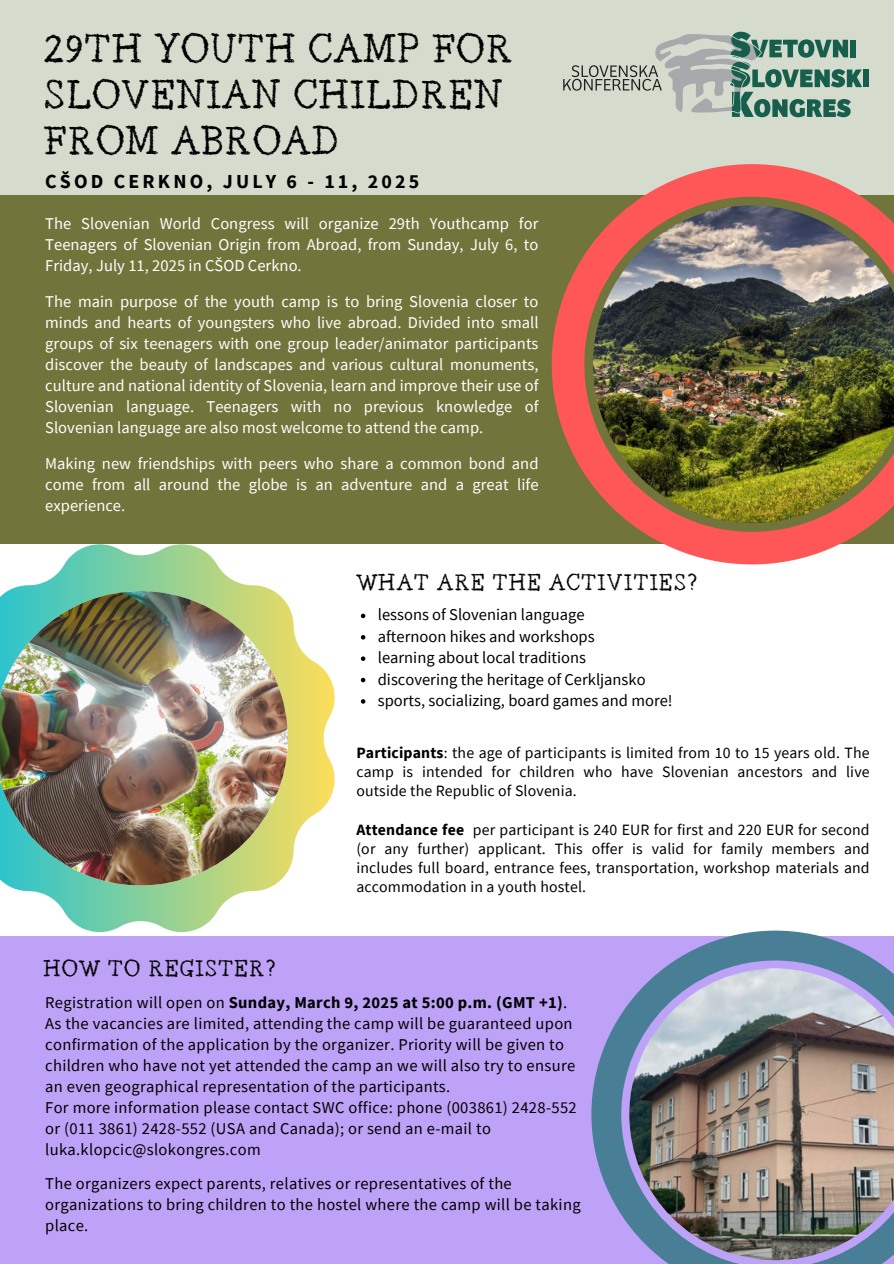
<style>
.page{position:relative;width:894px;height:1264px;background:#fff}
.page>*{position:absolute;margin:0;border:0;box-sizing:border-box;transform-origin:0 0}
.t1{font:34.8px/46.2px "Berton";letter-spacing:.035em;color:#000}
.t2{font:19.8px "Berton";letter-spacing:.06em;color:#000}
.t3{font:700 19.8px "Source Sans Pro";letter-spacing:.16em;color:#000}
.t4{font:16.5px/21px "Source Sans Pro";color:#fff;text-align:justify}
.t5{font:16.5px/21px "Source Sans Pro";letter-spacing:.02em;color:#000}
.t6{font:16.5px "Source Sans Pro";color:#000}
.t7{font:700 16.5px "Source Sans Pro";letter-spacing:.02em;color:#000}
.t8{font:15.75px/19.2px "Source Sans Pro";letter-spacing:.01em;color:#000;text-align:justify}
.s1{font-weight:700}
.s2{font-weight:400}
</style>
<div class="page">
<div style="left:0;top:936px;width:893px;height:327px;background:#bea2f7"></div>
<div style="left:0;top:0;width:893px;height:246px;background:#d5dbcd"></div>
<div style="left:0;top:195px;width:893px;height:348px;background:#72753b"></div>
<svg style="left:7px;top:544px;width:327px;height:388px"></svg>
<img style="left:0;top:591px;width:288px;height:294px">
<img style="left:551px;top:164px;width:342px;height:400px">
<img style="left:591px;top:930px;width:302px;height:333px">
<div style="left:862px;top:69px;width:6px;height:18px;background:#165f4d"></div>
<svg style="left:563px;top:32px;width:298px;height:85px"></svg>
<svg style="left:361px;top:613px;width:4px;height:5px"></svg>
<svg style="left:361px;top:635px;width:4px;height:4px"></svg>
<svg style="left:361px;top:656px;width:4px;height:5px"></svg>
<svg style="left:361px;top:677px;width:4px;height:5px"></svg>
<svg style="left:361px;top:699px;width:4px;height:4px"></svg>
<p class="t1" style="left:44px;top:30px;width:471px">29TH YOUTH CAMP FOR<br>SLOVENIAN CHILDREN<br>FROM ABROAD</p>
<p class="t3" style="left:45px;top:169px;width:375px">CŠOD CERKNO, JULY 6 - 11, 2025</p>
<p class="t4" style="left:45px;top:213px;width:494px">The Slovenian World Congress will organize 29th Youthcamp for Teenagers of Slovenian Origin from Abroad, from Sunday, July 6, to Friday, July 11, 2025 in CŠOD Cerkno.</p>
<p class="t4" style="left:45px;top:291px;width:494px">The main purpose of the youth camp is to bring Slovenia closer to minds and hearts of youngsters who live abroad. Divided into small groups of six teenagers with one group leader/animator participants discover the beauty of landscapes and various cultural monuments, culture and national identity of Slovenia, learn and improve their use of Slovenian language. Teenagers with no previous knowledge of Slovenian language are also most welcome to attend the camp.</p>
<p class="t4" style="left:45px;top:453px;width:494px">Making new friendships with peers who share a common bond and come from all around the globe is an adventure and a great life experience.</p>
<h2 class="t2" style="left:356px;top:572px;width:343px">WHAT ARE THE ACTIVITIES?</h2>
<p class="t6" style="left:378px;top:604px;width:208px">lessons of Slovenian language</p>
<p class="t6" style="left:378px;top:625px;width:218px">afternoon hikes and workshops</p>
<p class="t6" style="left:378px;top:647px;width:210px">learning about local traditions</p>
<p class="t6" style="left:378px;top:668px;width:269px">discovering the heritage of Cerkljansko</p>
<p class="t6" style="left:378px;top:689px;width:296px">sports, socializing, board games and more!</p>
<p class="t2" style="left:44px;top:958px;width:234px">HOW TO REGISTER?</p>
<h3 class="t8" style="left:356px;top:742px;width:514px"><span class="s1">Participants</span>: the age of participants is limited from 10 to 15 years old. The camp is intended for children who have Slovenian ancestors and live outside the Republic of Slovenia.</h3>
<p class="t8" style="left:356px;top:819px;width:514px"><span class="s1">Attendance fee</span> per participant is 240 EUR for first and 220 EUR for second (or any further) applicant. This offer is valid for family members and includes full board, entrance fees, transportation, workshop materials and accommodation in a youth hostel.</p>
<p class="t7" style="left:45px;top:991px;width:523px"><span class="s2">Registration will open on</span> Sunday, March 9, 2025 at 5:00 p.m. (GMT +1)<span class="s2">.</span></p>
<p class="t5" style="left:45px;top:1012px;width:531px">As the vacancies are limited, attending the camp will be guaranteed upon confirmation of the application by the organizer. Priority will be given to children who have not yet attended the camp an we will also try to ensure an even geographical representation of the participants.</p>
<p class="t5" style="left:45px;top:1096px;width:533px">For more information please contact SWC office: phone (003861) 2428-552 or (011 3861) 2428-552 (USA and Canada); or send an e-mail to luka.klopcic@slokongres.com</p>
<h3 class="t5" style="left:45px;top:1172px;width:537px">The organizers expect parents, relatives or representatives of the organizations to bring children to the hostel where the camp will be taking place.</h3>
</div>
